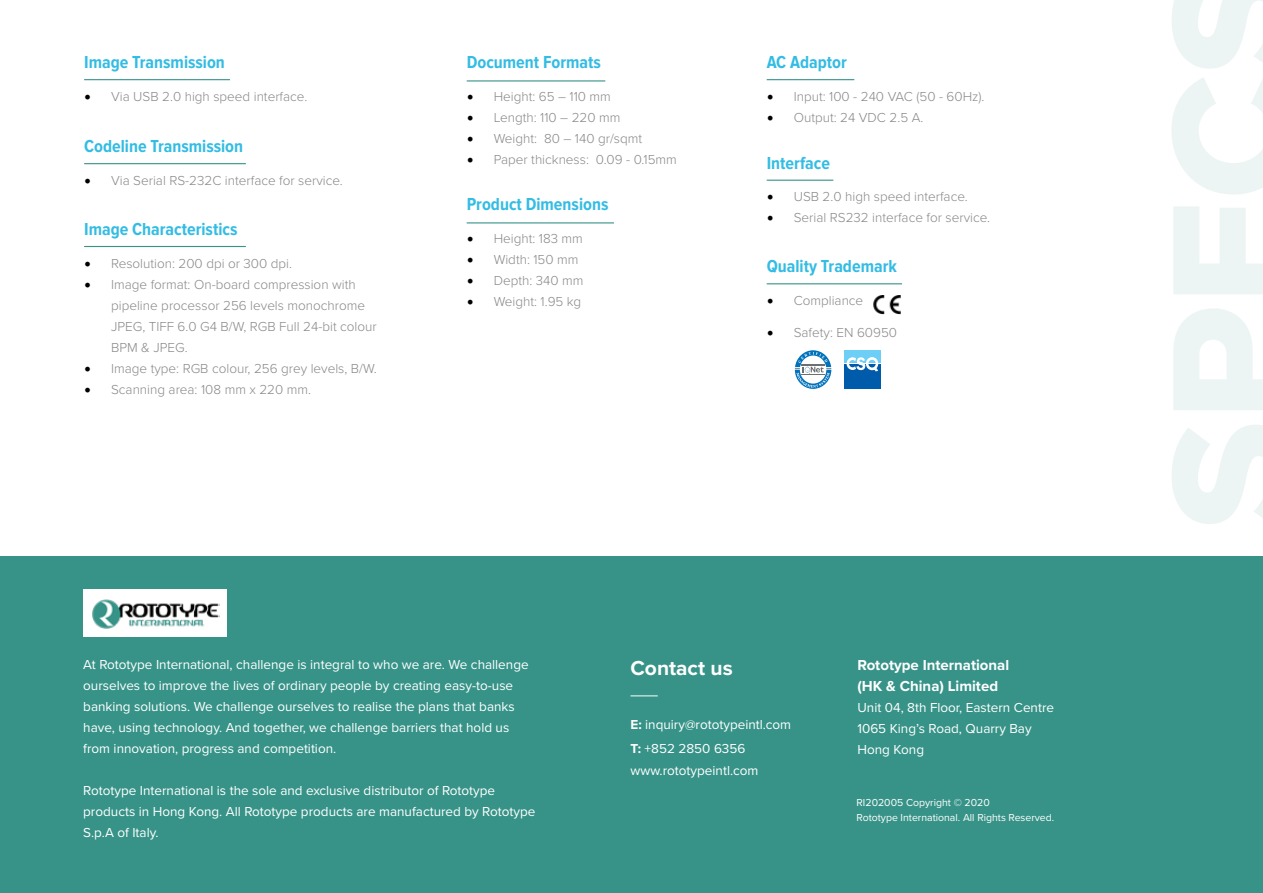
<style>
.page{position:relative;width:1263px;height:893px;background:#fff}
.page>*{position:absolute;margin:0;border:0;box-sizing:border-box;transform-origin:0 0}
.t1{font:700 21px "Proxima Nova";color:#fff}
.t2{font:700 18px "Proxima Nova Cond";color:#33bce4}
.t3{font:700 15px/21px "Proxima Nova";color:#fff}
.t4{font:13.5px/21px "Proxima Nova";color:#fff}
.t5{font:300 13.5px/21px "Proxima Nova";color:#888787}
.t6{font:10.5px/15px "Proxima Nova";color:#fff}
.s1{font-family:"Minion Pro";font-weight:400;font-size:18px;color:#000}
.s2{font-weight:700}
</style>
<div class="page">
<hr style="left:767px;top:180px;width:66px;height:1px;background:#379388">
<hr style="left:767px;top:79px;width:87px;height:1px;background:#379388">
<div style="left:0;top:556px;width:1263px;height:337px;background:#379388"></div>
<div style="left:83px;top:589px;width:144px;height:48px;background:#fff"></div>
<img style="left:92px;top:599px;width:127px;height:30px">
<svg style="left:630px;top:695px;width:28px;height:1px"></svg>
<hr style="left:767px;top:283px;width:135px;height:1px;background:#379388">
<img style="left:873px;top:295px;width:28px;height:20px">
<svg style="left:795px;top:350px;width:36px;height:39px"></svg>
<div style="left:844px;top:364px;width:37px;height:25px;background:#005baa"></div>
<div style="left:844px;top:350px;width:37px;height:13px;background:#6dcff6"></div>
<svg style="left:846px;top:357px;width:32px;height:14px"></svg>
<hr style="left:467px;top:80px;width:138px;height:2px;background:#379388">
<hr style="left:467px;top:222px;width:147px;height:1px;background:#379388">
<hr style="left:84px;top:79px;width:146px;height:1px;background:#379388">
<hr style="left:84px;top:163px;width:162px;height:1px;background:#379388">
<hr style="left:84px;top:246px;width:162px;height:1px;background:#379388">
<h2 class="t2" style="left:84px;top:52px;width:142px">Image Transmission</h2>
<p class="t5" style="left:84px;top:85px;width:225px"><span class="s1">•</span> Via USB 2.0 high speed interface.</p>
<h2 class="t2" style="left:84px;top:136px;width:161px">Codeline Transmission</h2>
<p class="t5" style="left:84px;top:169px;width:260px"><span class="s1">•</span> Via Serial RS-232C interface for service.</p>
<h2 class="t2" style="left:84px;top:219px;width:155px">Image Characteristics</h2>
<p class="t5" style="left:84px;top:252px;width:209px"><span class="s1">•</span> Resolution: 200 dpi or 300 dpi.</p>
<p class="t5" style="left:111px;top:273px;width:267px;text-indent:-27px"><span class="s1">•</span> Image format: On-board compression with pipeline processor 256 levels monochrome JPEG, TIFF 6.0 G4 B/W, RGB Full 24-bit colour BPM &amp; JPEG.</p>
<p class="t5" style="left:84px;top:357px;width:294px"><span class="s1">•</span> Image type: RGB colour, 256 grey levels, B/W.</p>
<p class="t5" style="left:84px;top:378px;width:228px"><span class="s1">•</span> Scanning area: 108 mm x 220 mm.</p>
<h2 class="t2" style="left:467px;top:52px;width:136px">Document Formats</h2>
<p class="t5" style="left:467px;top:85px;width:146px"><span class="s1">•</span> Height: 65 – 110 mm</p>
<p class="t5" style="left:467px;top:106px;width:155px"><span class="s1">•</span> Length: 110 – 220 mm</p>
<p class="t5" style="left:467px;top:127px;width:177px"><span class="s1">•</span> Weight: 80 – 140 gr/sqmt</p>
<p class="t5" style="left:467px;top:148px;width:212px"><span class="s1">•</span> Paper thickness: 0.09 - 0.15mm</p>
<h2 class="t2" style="left:467px;top:194px;width:143px">Product Dimensions</h2>
<p class="t5" style="left:467px;top:227px;width:118px"><span class="s1">•</span> Height: 183 mm</p>
<p class="t5" style="left:467px;top:248px;width:113px"><span class="s1">•</span> Width: 150 mm</p>
<p class="t5" style="left:467px;top:269px;width:118px"><span class="s1">•</span> Depth: 340 mm</p>
<p class="t5" style="left:467px;top:290px;width:116px"><span class="s1">•</span> Weight: 1.95 kg</p>
<h2 class="t2" style="left:767px;top:52px;width:82px">AC Adaptor</h2>
<p class="t5" style="left:767px;top:85px;width:219px"><span class="s1">•</span> Input: 100 - 240 VAC (50 - 60Hz).</p>
<p class="t5" style="left:767px;top:106px;width:158px"><span class="s1">•</span> Output: 24 VDC 2.5 A.</p>
<h2 class="t2" style="left:767px;top:153px;width:65px">Interface</h2>
<p class="t5" style="left:767px;top:186px;width:203px"><span class="s1">•</span> USB 2.0 high speed interface.</p>
<p class="t5" style="left:767px;top:207px;width:225px"><span class="s1">•</span> Serial RS232 interface for service.</p>
<h2 class="t2" style="left:767px;top:256px;width:132px">Quality Trademark</h2>
<p class="t5" style="left:767px;top:289px;width:98px"><span class="s1">•</span> Compliance</p>
<p class="t5" style="left:767px;top:321px;width:132px"><span class="s1">•</span> Safety: EN 60950</p>
<p class="t4" style="left:83px;top:653px;width:447px">At Rototype International, challenge is integral to who we are. We challenge ourselves to improve the lives of ordinary people by creating easy-to-use banking solutions. We challenge ourselves to realise the plans that banks have, using technology. And together, we challenge barriers that hold us from innovation, progress and competition.</p>
<p class="t4" style="left:83px;top:779px;width:454px">Rototype International is the sole and exclusive distributor of Rototype products in Hong Kong. All Rototype products are manufactured by Rototype<br>S.p.A of Italy.</p>
<h1 class="t1" style="left:630px;top:652px;width:104px">Contact us</h1>
<p class="t4" style="left:630px;top:713px;width:162px"><span class="s2">E:</span> inquiry@rototypeintl.com</p>
<p class="t4" style="left:630px;top:738px;width:116px"><span class="s2">T:</span> +852 2850 6356</p>
<p class="t4" style="left:630px;top:759px;width:129px">www.rototypeintl.com</p>
<p class="t3" style="left:857px;top:654px;width:153px">Rototype International (HK &amp; China) Limited</p>
<p class="t4" style="left:857px;top:697px;width:198px">Unit 04, 8th Floor, Eastern Centre<br>1065 King’s Road, Quarry Bay<br>Hong Kong</p>
<p class="t6" style="left:856px;top:794px;width:199px">RI202005 Copyright © 2020<br>Rototype International. All Rights Reserved.</p>
</div>
